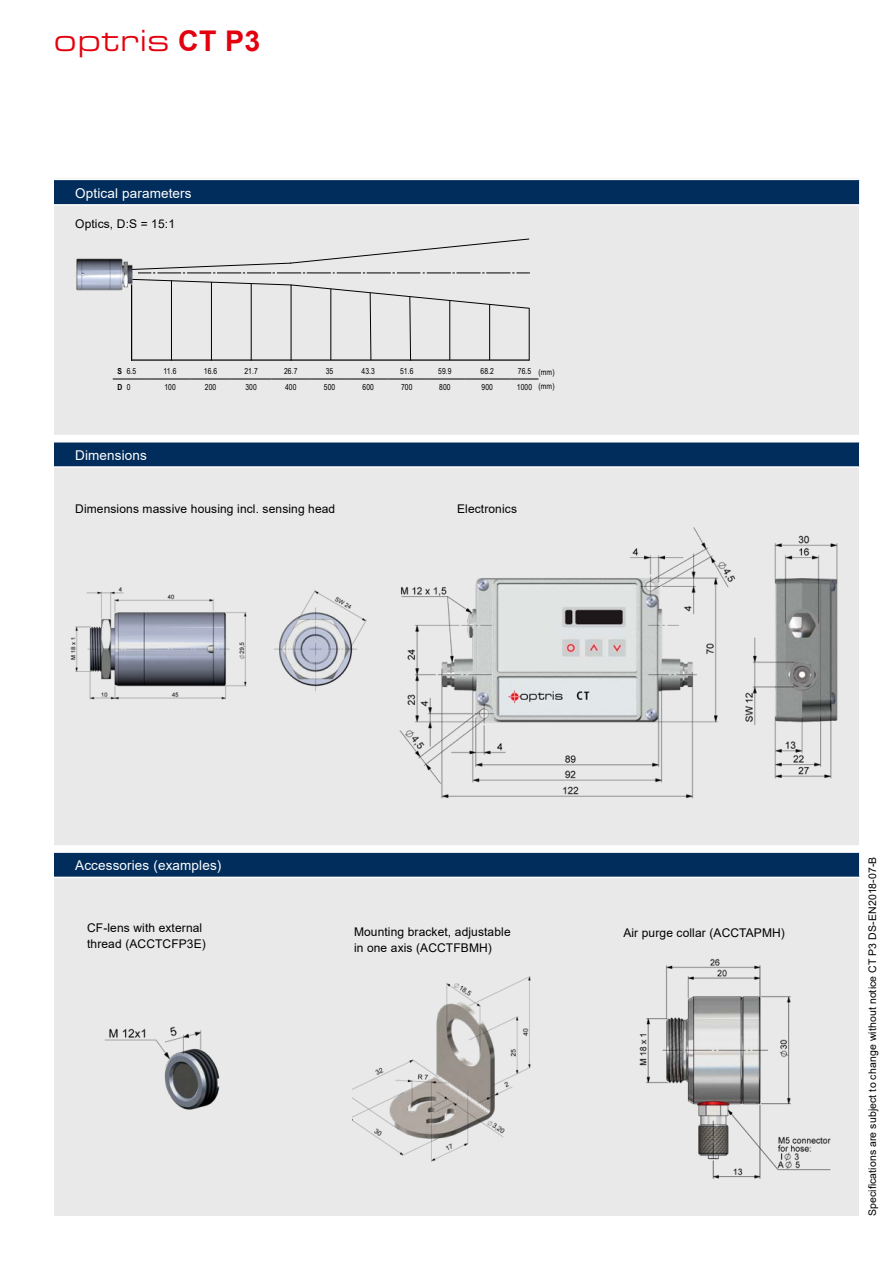
<style>
.page{position:relative;width:893px;height:1263px;background:#fff}
.page>*{position:absolute;margin:0;border:0;box-sizing:border-box;transform-origin:0 0}
.t1{font:31.5px "Eurostile Ext";letter-spacing:.02em;color:#e3000f}
.t2{font:13.5px "Arial";letter-spacing:.01em;color:#fff}
.t3{font:12px/16.5px "Arial";letter-spacing:.01em;color:#000}
.t4{font:10.5px "Arial";letter-spacing:.01em;color:#000}
.t5{font:8.25px "Arial Narrow";letter-spacing:.01em;color:#000}
.t6{font:700 8.25px "Arial Narrow";color:#000}
.s1{font-family:"Arial";font-weight:700;font-size:28.5px}
.s2{font-weight:700}
.s3{font-weight:400}
</style>
<div class="page">
<div style="left:54px;top:179px;width:805px;height:1037px;background:#e9e9e9"></div>
<img style="left:76px;top:258px;width:55px;height:33px">
<img style="left:352px;top:976px;width:179px;height:186px">
<img style="left:639px;top:958px;width:192px;height:221px">
<div style="left:54px;top:179px;width:806px;height:26px;background:#002d5b"></div>
<hr style="left:54px;top:179px;width:806px;height:1px;background:#fff">
<svg style="left:859px;top:180px;width:1px;height:24px"></svg>
<hr style="left:54px;top:204px;width:806px;height:2px;background:#fff">
<div style="left:54px;top:441px;width:806px;height:26px;background:#002d5b"></div>
<svg style="left:859px;top:442px;width:1px;height:24px"></svg>
<hr style="left:54px;top:466px;width:806px;height:2px;background:#fff">
<div style="left:47px;top:435px;width:820px;height:7px;background:#fff"></div>
<div style="left:54px;top:852px;width:806px;height:25px;background:#002d5b"></div>
<svg style="left:859px;top:853px;width:1px;height:24px"></svg>
<hr style="left:54px;top:877px;width:806px;height:1px;background:#fff">
<div style="left:47px;top:845px;width:820px;height:8px;background:#fff"></div>
<svg style="left:131px;top:238px;width:399px;height:123px"></svg>
<hr style="left:131px;top:359px;width:398px;height:2px;background:#000">
<hr style="left:131px;top:285px;width:1px;height:76px;background:#000">
<svg style="left:113px;top:379px;width:37px;height:1px"></svg>
<hr style="left:150px;top:379px;width:40px;height:1px;background:#000">
<hr style="left:190px;top:379px;width:41px;height:1px;background:#000">
<hr style="left:231px;top:379px;width:40px;height:1px;background:#000">
<hr style="left:271px;top:379px;width:39px;height:1px;background:#000">
<hr style="left:310px;top:379px;width:39px;height:1px;background:#000">
<hr style="left:349px;top:379px;width:39px;height:1px;background:#000">
<hr style="left:388px;top:379px;width:38px;height:1px;background:#000">
<hr style="left:426px;top:379px;width:38px;height:1px;background:#000">
<hr style="left:464px;top:379px;width:46px;height:1px;background:#000">
<svg style="left:510px;top:379px;width:29px;height:1px"></svg>
<img style="left:399px;top:527px;width:439px;height:272px">
<img style="left:70px;top:587px;width:297px;height:113px">
<img style="left:104px;top:1026px;width:116px;height:84px">
<h1 class="t1" style="left:54px;top:18px;width:208px">optris <span class="s1">CT P3</span></h1>
<p class="t2" style="left:75px;top:184px;width:118px">Optical parameters</p>
<p class="t3" style="left:75px;top:215px;width:101px">Optics, D:S = 15:1</p>
<p class="t5" style="left:118px;top:365px;width:20px"><span class="s2">S</span> 6.5</p>
<p class="t5" style="left:164px;top:365px;width:14px">11.6</p>
<p class="t5" style="left:204px;top:365px;width:15px">16.6</p>
<p class="t5" style="left:244px;top:365px;width:15px">21.7</p>
<p class="t5" style="left:284px;top:365px;width:15px">26.7</p>
<p class="t5" style="left:326px;top:365px;width:9px">35</p>
<p class="t5" style="left:362px;top:365px;width:15px">43.3</p>
<p class="t5" style="left:400px;top:365px;width:15px">51.6</p>
<p class="t5" style="left:438px;top:365px;width:15px">59.9</p>
<p class="t5" style="left:481px;top:365px;width:15px">68.2</p>
<p class="t5" style="left:518px;top:365px;width:38px">76.5 (mm)</p>
<p class="t6" style="left:117px;top:381px;width:15px">D <span class="s3">0</span></p>
<p class="t5" style="left:164px;top:381px;width:13px">100</p>
<p class="t5" style="left:205px;top:381px;width:13px">200</p>
<p class="t5" style="left:245px;top:381px;width:13px">300</p>
<p class="t5" style="left:285px;top:381px;width:13px">400</p>
<p class="t5" style="left:324px;top:381px;width:13px">500</p>
<p class="t5" style="left:362px;top:381px;width:13px">600</p>
<p class="t5" style="left:401px;top:381px;width:13px">700</p>
<p class="t5" style="left:439px;top:381px;width:13px">800</p>
<p class="t5" style="left:482px;top:381px;width:13px">900</p>
<p class="t5" style="left:517px;top:381px;width:39px">1000 (mm)</p>
<p class="t2" style="left:75px;top:446px;width:73px">Dimensions</p>
<p class="t3" style="left:75px;top:501px;width:262px">Dimensions massive housing incl. sensing head</p>
<p class="t3" style="left:457px;top:501px;width:61px">Electronics</p>
<p class="t2" style="left:75px;top:856px;width:148px">Accessories (examples)</p>
<p class="t3" style="left:87px;top:919px;width:120px">CF-lens with external thread (ACCTCFP3E)</p>
<p class="t3" style="left:354px;top:923px;width:158px">Mounting bracket, adjustable in one axis (ACCTFBMH)</p>
<p class="t3" style="left:623px;top:924px;width:163px">Air purge collar (ACCTAPMH)</p>
<p class="t4" style="left:865px;top:1216px;width:361px;rotate:-90deg">Specifications are subject to change without notice CT P3 DS-EN2018-07-B</p>
</div>
